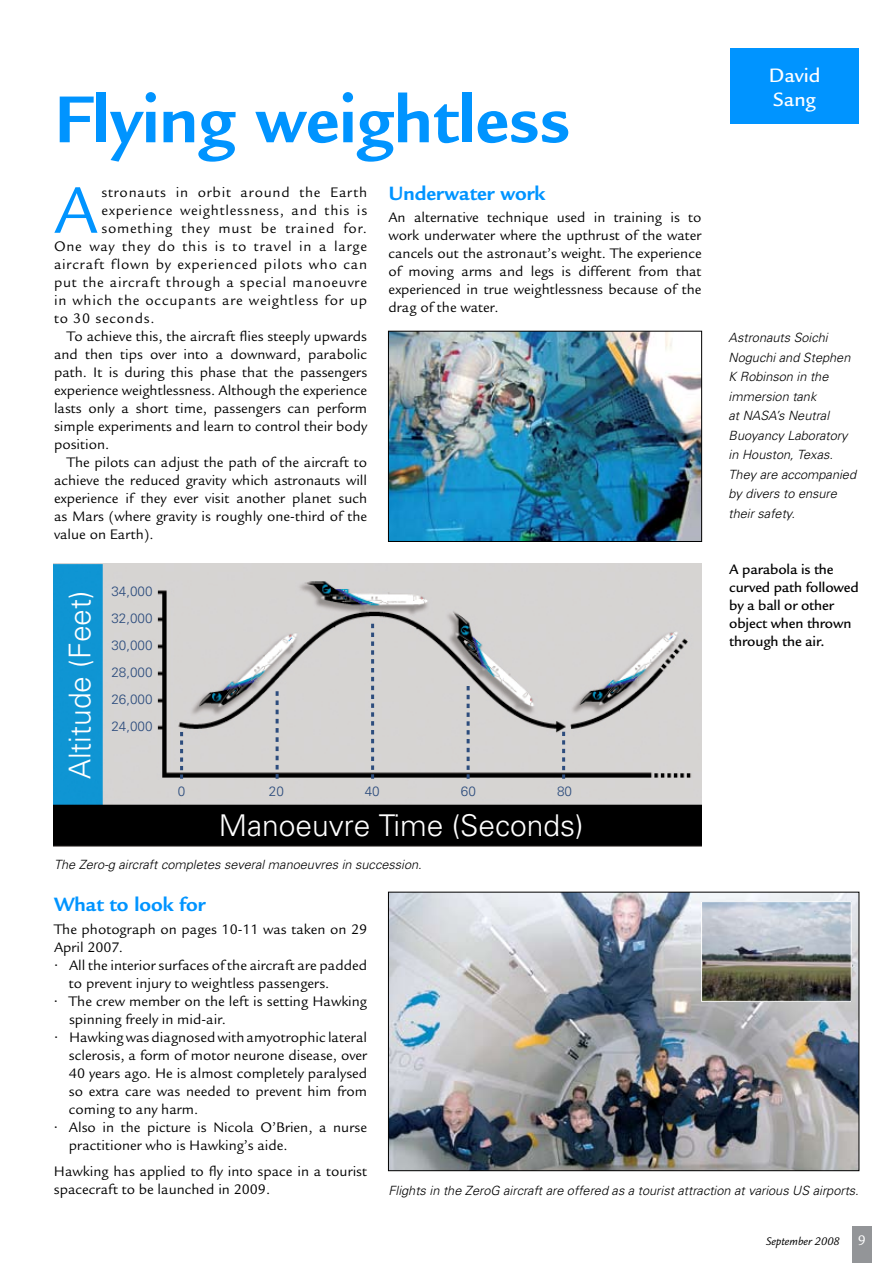
<style>
.page{position:relative;width:893px;height:1263px;background:#fff}
.page>*{position:absolute;margin:0;border:0;box-sizing:border-box;transform-origin:0 0}
.t1{font:700 72.15px "Legacy Sans";color:#0094ff}
.t2{font:71.85px "Legacy Sans";color:#0094ff}
.t3{font:300 30px "Univers";color:#fff}
.t4{font:700 21px "Legacy Sans";color:#0094ff}
.t5{font:500 21px/24px "Legacy Sans";color:#fff}
.t6{font:15px/18px "Legacy Sans";color:#000}
.t7{font:15px "Legacy Sans";letter-spacing:.05em;color:#000}
.t8{font:500 15px/18px "Legacy Sans";letter-spacing:-.01em;color:#000}
.t9{font:300 13.5px/27px "Univers";color:#2c4c7d;text-align:justify}
.t10{font:italic 300 12.75px/19.5px "Univers";color:#000}
.t11{font:italic 12px "Legacy Sans";color:#000}
.s1{font-style:normal;font-size:15px;color:#fff}
</style>
<div class="page">
<img style="left:390px;top:894px;width:467px;height:275px">
<div style="left:388px;top:892px;width:471px;height:279px;border:1px solid #000"></div>
<div style="left:852px;top:1226px;width:20px;height:37px;background:#939598"></div>
<div style="left:730px;top:49px;width:129px;height:75px;background:#0094ff"></div>
<img style="left:703px;top:903px;width:147px;height:97px">
<div style="left:701px;top:901px;width:151px;height:101px;border:1px solid #fff"></div>
<img style="left:390px;top:333px;width:310px;height:207px">
<div style="left:388px;top:331px;width:314px;height:211px;border:1px solid #000"></div>
<img style="left:54px;top:563px;width:648px;height:283px">
<svg style="left:562px;top:732px;width:3px;height:47px"></svg>
<svg style="left:180px;top:732px;width:3px;height:47px"></svg>
<svg style="left:467px;top:686px;width:3px;height:93px"></svg>
<svg style="left:371px;top:624px;width:3px;height:155px"></svg>
<svg style="left:276px;top:691px;width:3px;height:88px"></svg>
<h1 class="t1" style="left:54px;top:78px;width:518px">Flying weightless</h1>
<h2 class="t2" style="left:54px;top:170px;width:45px">A</h2>
<p class="t7" style="left:101px;top:184px;width:267px">stronauts in orbit around the Earth</p>
<h3 class="t4" style="left:388px;top:181px;width:159px">Underwater work</h3>
<p class="t6" style="left:388px;top:208px;width:315px;text-align:justify">An alternative technique used in training is to work underwater where the upthrust of the water cancels out the astronaut’s weight. The experience of moving arms and legs is different from that experienced in true weightlessness because of the drag of the water.</p>
<p class="t7" style="left:101px;top:202px;width:267px">experience weightlessness, and this is</p>
<p class="t7" style="left:101px;top:220px;width:267px">something they must be trained for.</p>
<p class="t7" style="left:54px;top:238px;width:315px">One way they do this is to travel in a large</p>
<p class="t7" style="left:54px;top:256px;width:315px">aircraft flown by experienced pilots who can</p>
<p class="t7" style="left:54px;top:274px;width:315px">put the aircraft through a special manoeuvre</p>
<p class="t7" style="left:54px;top:292px;width:315px">in which the occupants are weightless for up</p>
<p class="t7" style="left:54px;top:310px;width:102px">to 30 seconds.</p>
<p class="t6" style="left:67px;top:327px;width:302px">To achieve this, the aircraft flies steeply upwards</p>
<p class="t6" style="left:54px;top:345px;width:315px">and then tips over into a downward, parabolic</p>
<p class="t6" style="left:54px;top:363px;width:315px">path. It is during this phase that the passengers</p>
<p class="t6" style="left:54px;top:381px;width:315px">experience weightlessness. Although the experience</p>
<p class="t6" style="left:54px;top:399px;width:315px">lasts only a short time, passengers can perform</p>
<p class="t6" style="left:54px;top:417px;width:315px">simple experiments and learn to control their body</p>
<p class="t6" style="left:54px;top:435px;width:57px">position.</p>
<p class="t6" style="left:67px;top:453px;width:302px">The pilots can adjust the path of the aircraft to</p>
<p class="t6" style="left:54px;top:471px;width:315px">achieve the reduced gravity which astronauts will</p>
<p class="t6" style="left:54px;top:489px;width:315px">experience if they ever visit another planet such</p>
<p class="t6" style="left:54px;top:507px;width:315px">as Mars (where gravity is roughly one-third of the</p>
<p class="t6" style="left:54px;top:525px;width:101px">value on Earth).</p>
<h3 class="t3" style="left:62px;top:779px;width:190px;rotate:-90deg">Altitude (Feet)</h3>
<p class="t9" style="left:111px;top:577px;width:43px">34,000</p>
<p class="t9" style="left:111px;top:604px;width:43px">32,000<br>30,000<br>28,000<br>26,000<br>24,000</p>
<p class="t9" style="left:178px;top:778px;width:9px">0</p>
<p class="t9" style="left:269px;top:778px;width:17px">20</p>
<p class="t9" style="left:365px;top:778px;width:17px">40</p>
<p class="t9" style="left:461px;top:778px;width:17px">60</p>
<p class="t9" style="left:557px;top:778px;width:17px">80</p>
<h3 class="t3" style="left:219px;top:807px;width:366px">Manoeuvre Time (Seconds)</h3>
<p class="t10" style="left:54px;top:854px;width:369px">The Zero-g aircraft completes several manoeuvres in succession.</p>
<h3 class="t5" style="left:769px;top:64px;width:53px">David<br>Sang</h3>
<p class="t10" style="left:729px;top:327px;width:129px">Astronauts Soichi<br>Noguchi and Stephen<br>K Robinson in the immersion tank<br>at NASA’s Neutral<br>Buoyancy Laboratory in Houston, Texas.<br>They are accompanied by divers to ensure their safety.</p>
<p class="t8" style="left:729px;top:561px;width:131px">A parabola is the curved path followed by a ball or other object when thrown through the air.</p>
<h3 class="t4" style="left:54px;top:893px;width:153px">What to look for</h3>
<p class="t6" style="left:54px;top:920px;width:315px">The photograph on pages 10-11 was taken on 29<br>April 2007.</p>
<p class="t6" style="left:69px;top:956px;width:300px;text-indent:-15px">• All the interior surfaces of the aircraft are padded to prevent injury to weightless passengers.</p>
<p class="t6" style="left:69px;top:992px;width:300px;text-indent:-15px">• The crew member on the left is setting Hawking spinning freely in mid-air.</p>
<p class="t6" style="left:69px;top:1028px;width:300px;text-align:justify;text-indent:-15px">• Hawkingwas diagnosedwith amyotrophic lateral sclerosis, a form of motor neurone disease, over 40 years ago. He is almost completely paralysed so extra care was needed to prevent him from coming to any harm.</p>
<p class="t6" style="left:69px;top:1118px;width:300px;text-indent:-15px">• Also in the picture is Nicola O’Brien, a nurse practitioner who is Hawking’s aide.</p>
<p class="t6" style="left:54px;top:1162px;width:315px">Hawking has applied to fly into space in a tourist spacecraft to be launched in 2009.</p>
<p class="t10" style="left:388px;top:1181px;width:472px">Flights in the ZeroG aircraft are offered as a tourist attraction at various US airports.</p>
<p class="t11" style="left:766px;top:1235px;width:101px">September 2008 <span class="s1">9</span></p>
</div>
